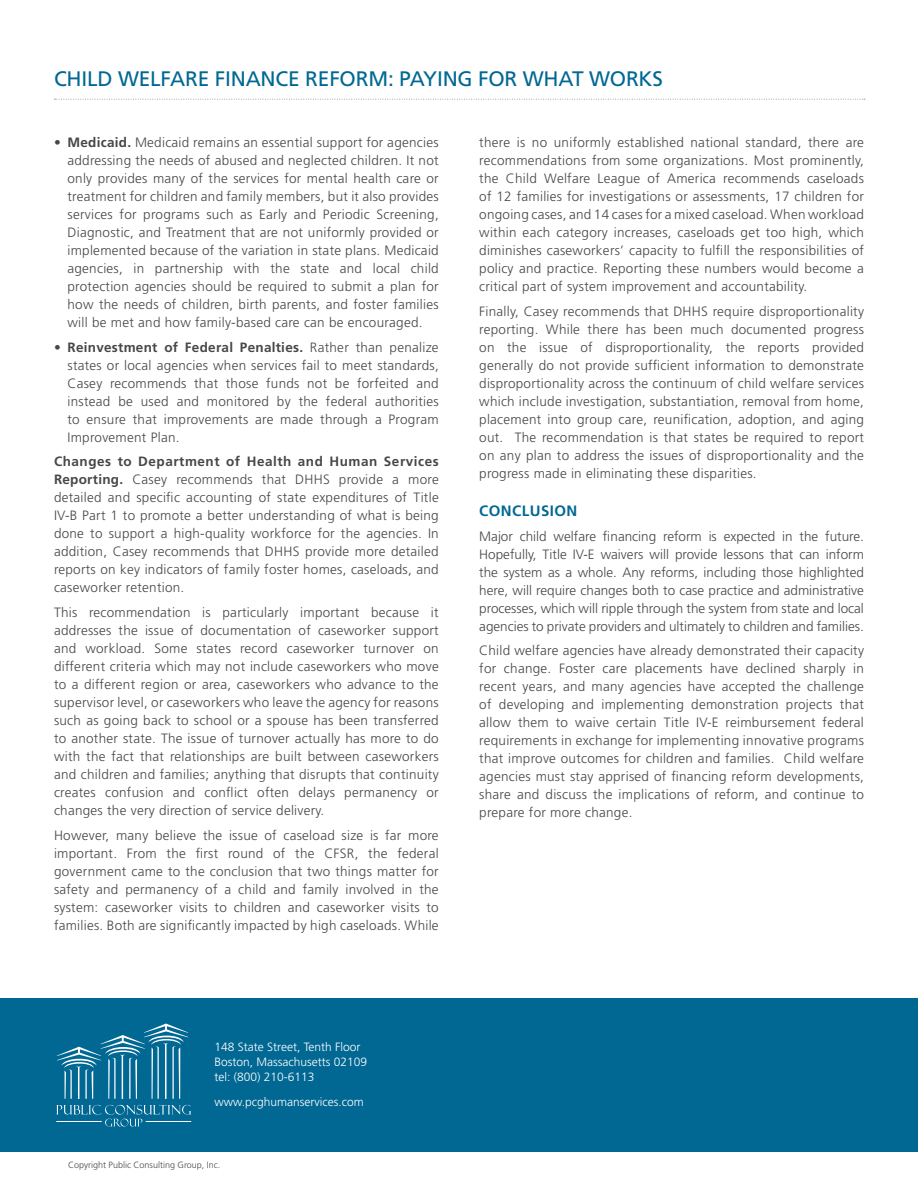
<style>
.page{position:relative;width:918px;height:1188px;background:#fff}
.page>*{position:absolute;margin:0;border:0;box-sizing:border-box;transform-origin:0 0}
.t1{font:21px "Frutiger LT Std";letter-spacing:-.01em;color:#006893}
.t2{font:700 15px "Frutiger LT Std";letter-spacing:.03em;color:#006893}
.t3{font:300 13.5px/18px "Frutiger LT Std";letter-spacing:.02em;color:#464748;text-align:justify}
.t4{font:300 12px "Frutiger LT Std";color:#fff}
.t5{font:300 9px "Frutiger LT Std";color:#464748}
.s1{font-weight:700}
</style>
<div class="page">
<svg style="left:54px;top:99px;width:811px;height:1px"></svg>
<div style="left:0;top:998px;width:918px;height:154px;background:#006893"></div>
<svg style="left:56px;top:1105px;width:135px;height:22px"></svg>
<hr style="left:56px;top:1121px;width:46px;height:1px;background:#fff">
<hr style="left:146px;top:1121px;width:45px;height:1px;background:#fff">
<svg style="left:57px;top:1024px;width:131px;height:75px"></svg>
<p class="t1" style="left:54px;top:67px;width:610px">CHILD WELFARE FINANCE REFORM: PAYING FOR WHAT WORKS</p>
<p class="t3" style="left:68px;top:134px;width:373px;text-indent:-14px"><span class="s1">• Medicaid.</span> Medicaid remains an essential support for agencies addressing the needs of abused and neglected children. It not only provides many of the services for mental health care or treatment for children and family members, but it also provides services for programs such as Early and Periodic Screening, Diagnostic, and Treatment that are not uniformly provided or implemented because of the variation in state plans. Medicaid agencies, in partnership with the state and local child protection agencies should be required to submit a plan for how the needs of children, birth parents, and foster families will be met and how family-based care can be encouraged.</p>
<p class="t3" style="left:68px;top:338px;width:373px;text-indent:-14px"><span class="s1">• Reinvestment of Federal Penalties.</span> Rather than penalize states or local agencies when services fail to meet standards, Casey recommends that those funds not be forfeited and instead be used and monitored by the federal authorities to ensure that improvements are made through a Program Improvement Plan.</p>
<p class="t3" style="left:54px;top:453px;width:386px"><span class="s1">Changes to Department of Health and Human Services Reporting.</span> Casey recommends that DHHS provide a more detailed and specific accounting of state expenditures of Title IV-B Part 1 to promote a better understanding of what is being done to support a high-quality workforce for the agencies. In addition, Casey recommends that DHHS provide more detailed reports on key indicators of family foster homes, caseloads, and caseworker retention.</p>
<p class="t3" style="left:54px;top:604px;width:386px">This recommendation is particularly important because it addresses the issue of documentation of caseworker support and workload. Some states record caseworker turnover on different criteria which may not include caseworkers who move to a different region or area, caseworkers who advance to the supervisor level, or caseworkers who leave the agency for reasons such as going back to school or a spouse has been transferred to another state. The issue of turnover actually has more to do with the fact that relationships are built between caseworkers and children and families; anything that disrupts that continuity creates confusion and conflict often delays permanency or changes the very direction of service delivery.</p>
<p class="t3" style="left:54px;top:827px;width:386px">However, many believe the issue of caseload size is far more important. From the first round of the CFSR, the federal government came to the conclusion that two things matter for safety and permanency of a child and family involved in the system: caseworker visits to children and caseworker visits to families. Both are significantly impacted by high caseloads. While</p>
<p class="t3" style="left:479px;top:134px;width:386px">there is no uniformly established national standard, there are recommendations from some organizations. Most prominently, the Child Welfare League of America recommends caseloads of 12 families for investigations or assessments, 17 children for ongoing cases, and 14 cases for a mixed caseload. When workload within each category increases, caseloads get too high, which diminishes caseworkers’ capacity to fulfill the responsibilities of policy and practice. Reporting these numbers would become a critical part of system improvement and accountability.</p>
<p class="t3" style="left:479px;top:302px;width:386px">Finally, Casey recommends that DHHS require disproportionality reporting. While there has been much documented progress on the issue of disproportionality, the reports provided generally do not provide sufficient information to demonstrate disproportionality across the continuum of child welfare services which include investigation, substantiation, removal from home, placement into group care, reunification, adoption, and aging out. The recommendation is that states be required to report on any plan to address the issues of disproportionality and the progress made in eliminating these disparities.</p>
<p class="t2" style="left:479px;top:502px;width:100px">CONCLUSION</p>
<p class="t3" style="left:479px;top:527px;width:386px">Major child welfare financing reform is expected in the future.<br>Hopefully, Title IV-E waivers will provide lessons that can inform the system as a whole. Any reforms, including those highlighted here, will require changes both to case practice and administrative processes, which will ripple through the system from state and local agencies to private providers and ultimately to children and families.</p>
<p class="t3" style="left:479px;top:642px;width:386px">Child welfare agencies have already demonstrated their capacity for change. Foster care placements have declined sharply in recent years, and many agencies have accepted the challenge of developing and implementing demonstration projects that allow them to waive certain Title IV-E reimbursement federal requirements in exchange for implementing innovative programs that improve outcomes for children and families. Child welfare agencies must stay apprised of financing reform developments, share and discuss the implications of reform, and continue to prepare for more change.</p>
<p class="t4" style="left:215px;top:1040px;width:147px">148 State Street, Tenth Floor</p>
<p class="t4" style="left:215px;top:1055px;width:154px">Boston, Massachusetts 02109</p>
<p class="t4" style="left:215px;top:1070px;width:102px">tel: (800) 210-6113</p>
<p class="t4" style="left:215px;top:1095px;width:151px">www.pcghumanservices.com</p>
<p class="t5" style="left:68px;top:1160px;width:154px">Copyright Public Consulting Group, Inc.</p>
</div>
